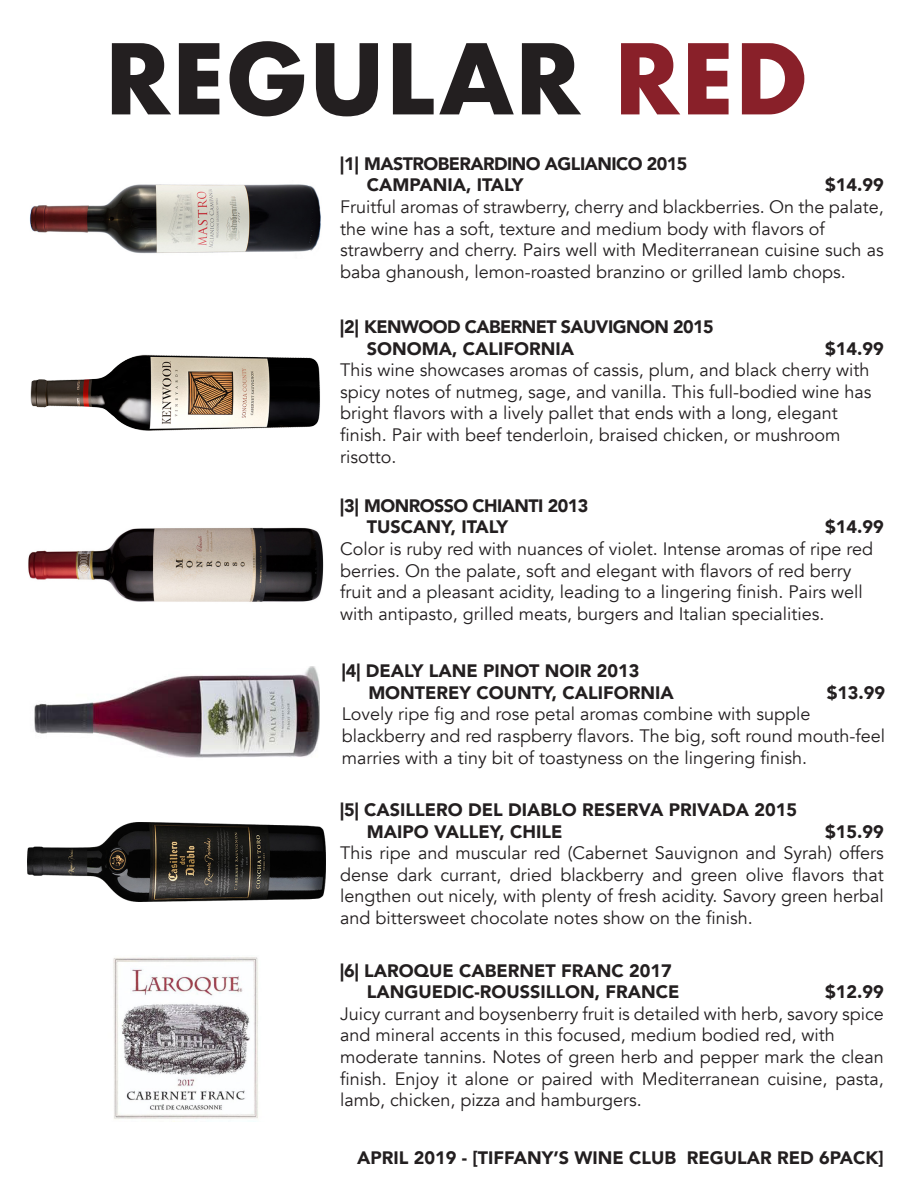
<style>
.page{position:relative;width:918px;height:1188px;background:#fff}
.page>*{position:absolute;margin:0;border:0;box-sizing:border-box;transform-origin:0 0}
.t1{font:700 94.5px "Futura";color:#231f20}
.t2{font:18px/21.6px "Avenir";color:#231f20}
.t3{font:900 18px "Avenir";color:#231f20}
.t4{font:900 18px "Avenir";letter-spacing:-.03em;color:#231f20}
.s1{color:#892029}
</style>
<div class="page">
<img style="left:29px;top:184px;width:292px;height:70px">
<img style="left:30px;top:354px;width:290px;height:77px">
<img style="left:28px;top:527px;width:295px;height:75px">
<img style="left:34px;top:666px;width:285px;height:92px">
<img style="left:28px;top:822px;width:297px;height:80px">
<img style="left:113px;top:957px;width:145px;height:165px">
<p class="t1" style="left:104px;top:11px;width:706px">REGULAR <span class="s1">RED</span></p>
<p class="t4" style="left:340px;top:148px;width:349px">|1| MASTROBERARDINO AGLIANICO 2015</p>
<p class="t3" style="left:367px;top:170px;width:158px">CAMPANIA, ITALY</p>
<p class="t3" style="left:825px;top:170px;width:60px">$14.99</p>
<p class="t2" style="left:340px;top:196px;width:545px">Fruitful aromas of strawberry, cherry and blackberries. On the palate, the wine has a soft, texture and medium body with flavors of</p>
<p class="t2" style="left:340px;top:240px;width:545px">strawberry and cherry. Pairs well with Mediterranean cuisine such as baba ghanoush, lemon-roasted branzino or grilled lamb chops.</p>
<p class="t4" style="left:340px;top:311px;width:375px">|2| KENWOOD CABERNET SAUVIGNON 2015</p>
<p class="t3" style="left:367px;top:333px;width:209px">SONOMA, CALIFORNIA</p>
<p class="t3" style="left:825px;top:333px;width:60px">$14.99</p>
<p class="t2" style="left:340px;top:360px;width:533px;text-align:justify">This wine showcases aromas of cassis, plum, and black cherry with spicy notes of nutmeg, sage, and vanilla. This full-bodied wine has bright flavors with a lively pallet that ends with a long, elegant</p>
<p class="t2" style="left:340px;top:424px;width:502px">finish. Pair with beef tenderloin, braised chicken, or mushroom risotto.</p>
<p class="t4" style="left:340px;top:490px;width:250px">|3| MONROSSO CHIANTI 2013</p>
<p class="t3" style="left:367px;top:512px;width:143px">TUSCANY, ITALY</p>
<p class="t3" style="left:825px;top:512px;width:60px">$14.99</p>
<p class="t2" style="left:340px;top:538px;width:535px">Color is ruby red with nuances of violet. Intense aromas of ripe red berries. On the palate, soft and elegant with flavors of red berry fruit and a pleasant acidity, leading to a lingering finish. Pairs well with antipasto, grilled meats, burgers and Italian specialities.</p>
<p class="t3" style="left:342px;top:655px;width:299px">|4| DEALY LANE PINOT NOIR 2013</p>
<p class="t3" style="left:368px;top:677px;width:307px">MONTEREY COUNTY, CALIFORNIA</p>
<p class="t3" style="left:827px;top:677px;width:60px">$13.99</p>
<p class="t2" style="left:342px;top:704px;width:470px">Lovely ripe fig and rose petal aromas combine with supple</p>
<p class="t2" style="left:342px;top:725px;width:545px">blackberry and red raspberry flavors. The big, soft round mouth-feel marries with a tiny bit of toastyness on the lingering finish.</p>
<p class="t3" style="left:340px;top:794px;width:458px">|5| CASILLERO DEL DIABLO RESERVA PRIVADA 2015</p>
<p class="t3" style="left:367px;top:816px;width:197px">MAIPO VALLEY, CHILE</p>
<p class="t3" style="left:825px;top:816px;width:60px">$15.99</p>
<p class="t2" style="left:340px;top:843px;width:545px;text-align:justify">This ripe and muscular red (Cabernet Sauvignon and Syrah) offers dense dark currant, dried blackberry and green olive flavors that lengthen out nicely, with plenty of fresh acidity. Savory green herbal and bittersweet chocolate notes show on the finish.</p>
<p class="t3" style="left:340px;top:955px;width:333px">|6| LAROQUE CABERNET FRANC 2017</p>
<p class="t3" style="left:367px;top:976px;width:314px">LANGUEDIC-ROUSSILLON, FRANCE</p>
<p class="t3" style="left:825px;top:976px;width:60px">$12.99</p>
<p class="t2" style="left:340px;top:1003px;width:545px">Juicy currant and boysenberry fruit is detailed with herb, savory spice and mineral accents in this focused, medium bodied red, with</p>
<p class="t2" style="left:340px;top:1046px;width:545px;text-align:justify">moderate tannins. Notes of green herb and pepper mark the clean finish. Enjoy it alone or paired with Mediterranean cuisine, pasta, lamb, chicken, pizza and hamburgers.</p>
<p class="t3" style="left:357px;top:1143px;width:528px">APRIL 2019 - [TIFFANY’S WINE CLUB REGULAR RED 6PACK]</p>
</div>
